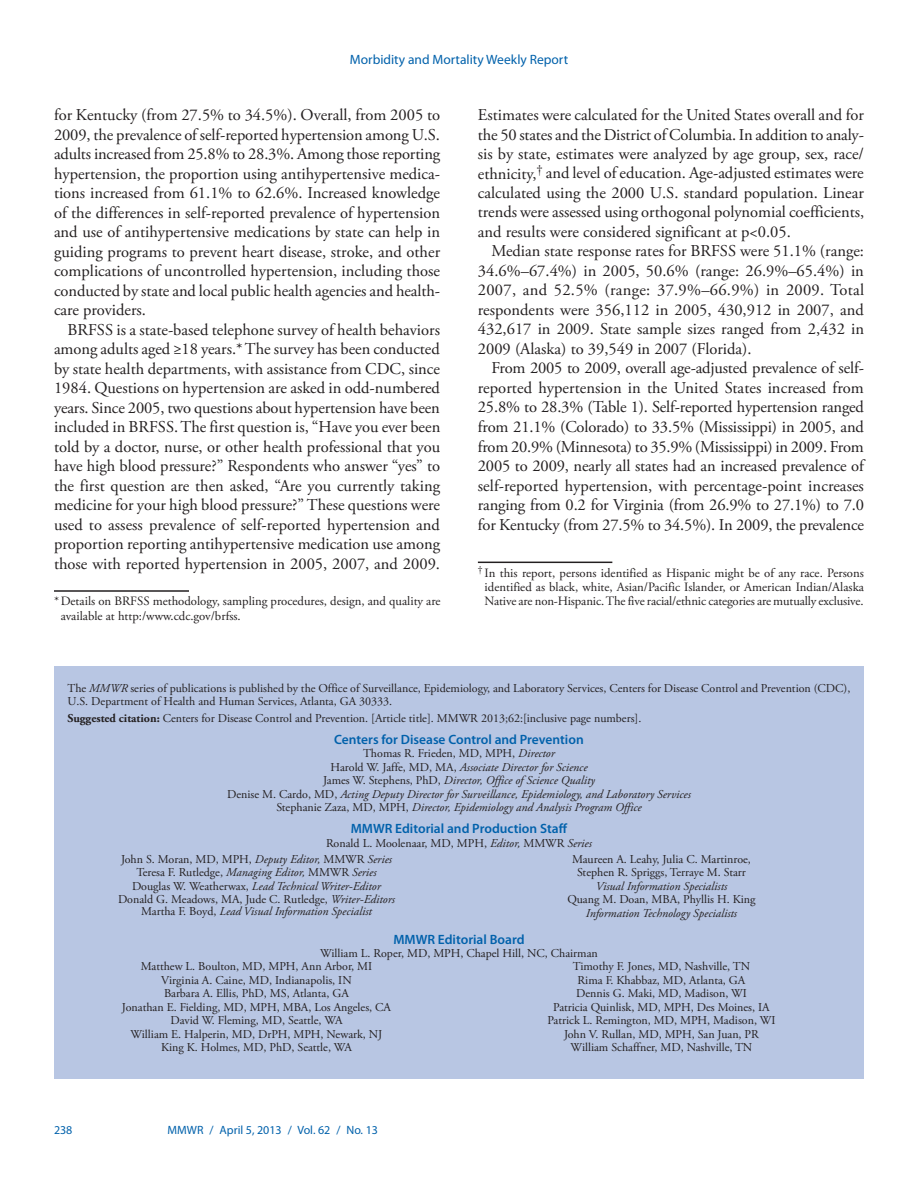
<style>
.page{position:relative;width:918px;height:1188px;background:#fff}
.page>*{position:absolute;margin:0;border:0;box-sizing:border-box;transform-origin:0 0}
.body_copy{font:16.5px/19.5px "Adobe Garamond Pro";color:#231f20;text-align:justify}
.t1{font:600 13.5px "Myriad Pro";color:#0161ab}
.t2{font:13.5px "Myriad Pro";color:#0161ab}
.footnote_w_rule_text{font:12.75px/14.2px "Adobe Garamond Pro";color:#231f20}
.t3{font:12px/13.5px "Adobe Garamond Pro";color:#231f20;text-align:center}
.t4{font:italic 12px/13.5px "Adobe Garamond Pro";color:#231f20;text-align:center}
.footer_left{font:12px "Myriad Pro";color:#0161ab}
.s1{font-style:italic}
.s2{font-weight:700}
.s3{font-style:normal}
</style>
<div class="page">
<div style="left:54px;top:666px;width:810px;height:413px;background:#b8c6e3"></div>
<hr style="left:54px;top:590px;width:135px;height:2px;background:#231f20">
<hr style="left:478px;top:562px;width:134px;height:1px;background:#231f20">
<p class="t2" style="left:350px;top:51px;width:220px">Morbidity and Mortality Weekly Report</p>
<p class="body_copy" style="left:54px;top:106px;width:388px">for Kentucky (from 27.5% to 34.5%). Overall, from 2005 to 2009, the prevalence of self-reported hypertension among U.S. adults increased from 25.8% to 28.3%. Among those reporting hypertension, the proportion using antihypertensive medica&shy;tions increased from 61.1% to 62.6%. Increased knowledge of the differences in self-reported prevalence of hypertension and use of antihypertensive medications by state can help in guiding programs to prevent heart disease, stroke, and other complications of uncontrolled hypertension, including those conducted by state and local public health agencies and health&shy;care providers.</p>
<p class="body_copy" style="left:54px;top:320px;width:388px;text-indent:13px">BRFSS is a state-based telephone survey of health behaviors among adults aged ≥18 years.* The survey has been conducted by state health departments, with assistance from CDC, since 1984. Questions on hypertension are asked in odd-numbered years. Since 2005, two questions about hypertension have been included in BRFSS. The first question is, “Have you ever been told by a doctor, nurse, or other health professional that you have high blood pressure?” Respondents who answer “yes” to the first question are then asked, “Are you currently taking medicine for your high blood pressure?” These questions were used to assess prevalence of self-reported hypertension and proportion reporting antihypertensive medication use among those with reported hypertension in 2005, 2007, and 2009.</p>
<p class="footnote_w_rule_text" style="left:61px;top:595px;width:381px;text-indent:-7px">*Details on BRFSS methodology, sampling procedures, design, and quality are available at http:/www.cdc.gov/brfss.</p>
<p class="body_copy" style="left:478px;top:106px;width:388px">Estimates were calculated for the United States overall and for the 50 states and the District of Columbia. In addition to analy&shy;sis by state, estimates were analyzed by age group, sex, race/ ethnicity,<sup>†</sup> and level of education. Age-adjusted estimates were calculated using the 2000 U.S. standard population. Linear trends were assessed using orthogonal polynomial coefficients, and results were considered significant at p&lt;0.05.</p>
<p class="body_copy" style="left:478px;top:242px;width:388px;text-indent:13px">Median state response rates for BRFSS were 51.1% (range:<br>34.6%–67.4%) in 2005, 50.6% (range: 26.9%–65.4%) in 2007, and 52.5% (range: 37.9%–66.9%) in 2009. Total respondents were 356,112 in 2005, 430,912 in 2007, and 432,617 in 2009. State sample sizes ranged from 2,432 in 2009 (Alaska) to 39,549 in 2007 (Florida).</p>
<p class="body_copy" style="left:478px;top:359px;width:388px;text-indent:13px">From 2005 to 2009, overall age-adjusted prevalence of self&shy;reported hypertension in the United States increased from 25.8% to 28.3% (Table 1). Self-reported hypertension ranged from 21.1% (Colorado) to 33.5% (Mississippi) in 2005, and from 20.9% (Minnesota) to 35.9% (Mississippi) in 2009. From 2005 to 2009, nearly all states had an increased prevalence of self-reported hypertension, with percentage-point increases ranging from 0.2 for Virginia (from 26.9% to 27.1%) to 7.0 for Kentucky (from 27.5% to 34.5%). In 2009, the prevalence</p>
<p class="footnote_w_rule_text" style="left:478px;top:566px;width:388px;text-align:center"><sup>†</sup> In this report, persons identified as Hispanic might be of any race. Persons identified as black, white, Asian/Pacific Islander, or American Indian/Alaska<br>Native are non-Hispanic. The five racial/ethnic categories are mutually exclusive.</p>
<p class="t3" style="left:68px;top:682px;width:784px;text-align:left">The <span class="s1">MMWR</span> series of publications is published by the Office of Surveillance, Epidemiology, and Laboratory Services, Centers for Disease Control and Prevention (CDC),<br>U.S. Department of Health and Human Services, Atlanta, GA 30333.</p>
<p class="t3" style="left:68px;top:712px;width:575px"><span class="s2">Suggested citation:</span> Centers for Disease Control and Prevention. [Article title]. MMWR 2013;62:[inclusive page numbers].</p>
<p class="t1" style="left:334px;top:731px;width:251px">Centers for Disease Control and Prevention</p>
<p class="t4" style="left:227px;top:747px;width:465px"><span class="s3">Thomas R. Frieden, MD, MPH,</span> Director<br><span class="s3">Harold W. Jaffe, MD, MA,</span> Associate Director for Science<br><span class="s3">James W. Stephens, PhD,</span> Director, Office of Science Quality<br><span class="s3">Denise M. Cardo, MD,</span> Acting Deputy Director for Surveillance, Epidemiology, and Laboratory Services <span class="s3">Stephanie Zaza, MD, MPH,</span> Director, Epidemiology and Analysis Program Office</p>
<p class="t1" style="left:351px;top:820px;width:218px">MMWR Editorial and Production Staff</p>
<p class="t3" style="left:121px;top:835px;width:472px;line-height:15.9px;text-align:left;text-indent:205px">Ronald L. Moolenaar, MD, MPH, <span class="s1">Editor,</span> MMWR <span class="s1">Series<br></span>John S. Moran, MD, MPH, <span class="s1">Deputy Editor,</span> MMWR <span class="s1">Series</span></p>
<p class="t3" style="left:118px;top:866px;width:278px">Teresa F. Rutledge, <span class="s1">Managing Editor,</span> MMWR <span class="s1">Series<br></span>Douglas W. Weatherwax, <span class="s1">Lead Technical Writer-Editor<br></span>Donald G. Meadows, MA, Jude C. Rutledge, <span class="s1">Writer-Editors</span></p>
<p class="t4" style="left:141px;top:905px;width:232px"><span class="s3">Martha F. Boyd,</span> Lead Visual Information Specialist</p>
<p class="t3" style="left:572px;top:852px;width:180px">Maureen A. Leahy, Julia C. Martinroe,<br>Stephen R. Spriggs, Terraye M. Starr</p>
<p class="t4" style="left:596px;top:879px;width:133px">Visual Information Specialists</p>
<p class="t3" style="left:567px;top:893px;width:190px">Quang M. Doan, MBA, Phyllis H. King</p>
<p class="t4" style="left:586px;top:906px;width:153px">Information Technology Specialists</p>
<p class="t1" style="left:393px;top:931px;width:133px">MMWR Editorial Board</p>
<p class="t3" style="left:320px;top:947px;width:279px">William L. Roper, MD, MPH, Chapel Hill, NC, Chairman</p>
<p class="t3" style="left:141px;top:960px;width:233px">Matthew L. Boulton, MD, MPH, Ann Arbor, MI</p>
<p class="t3" style="left:161px;top:974px;width:192px">Virginia A. Caine, MD, Indianapolis, IN</p>
<p class="t3" style="left:164px;top:987px;width:186px">Barbara A. Ellis, PhD, MS, Atlanta, GA</p>
<p class="t3" style="left:122px;top:1001px;width:271px">Jonathan E. Fielding, MD, MPH, MBA, Los Angeles, CA</p>
<p class="t3" style="left:170px;top:1014px;width:174px">David W. Fleming, MD, Seattle, WA</p>
<p class="t3" style="left:131px;top:1028px;width:253px">William E. Halperin, MD, DrPH, MPH, Newark, NJ</p>
<p class="t3" style="left:161px;top:1041px;width:192px">King K. Holmes, MD, PhD, Seattle, WA</p>
<p class="t3" style="left:548px;top:960px;width:229px">Timothy F. Jones, MD, Nashville, TN<br>Rima F. Khabbaz, MD, Atlanta, GA<br>Dennis G. Maki, MD, Madison, WI<br>Patricia Quinlisk, MD, MPH, Des Moines, IA Patrick L. Remington, MD, MPH, Madison, WI John V. Rullan, MD, MPH, San Juan, PR William Schaffner, MD, Nashville, TN</p>
<p class="footer_left" style="left:54px;top:1123px;width:20px">238</p>
<p class="footer_left" style="left:168px;top:1123px;width:212px">MMWR / April 5, 2013 / Vol. 62 / No. 13</p>
</div>
